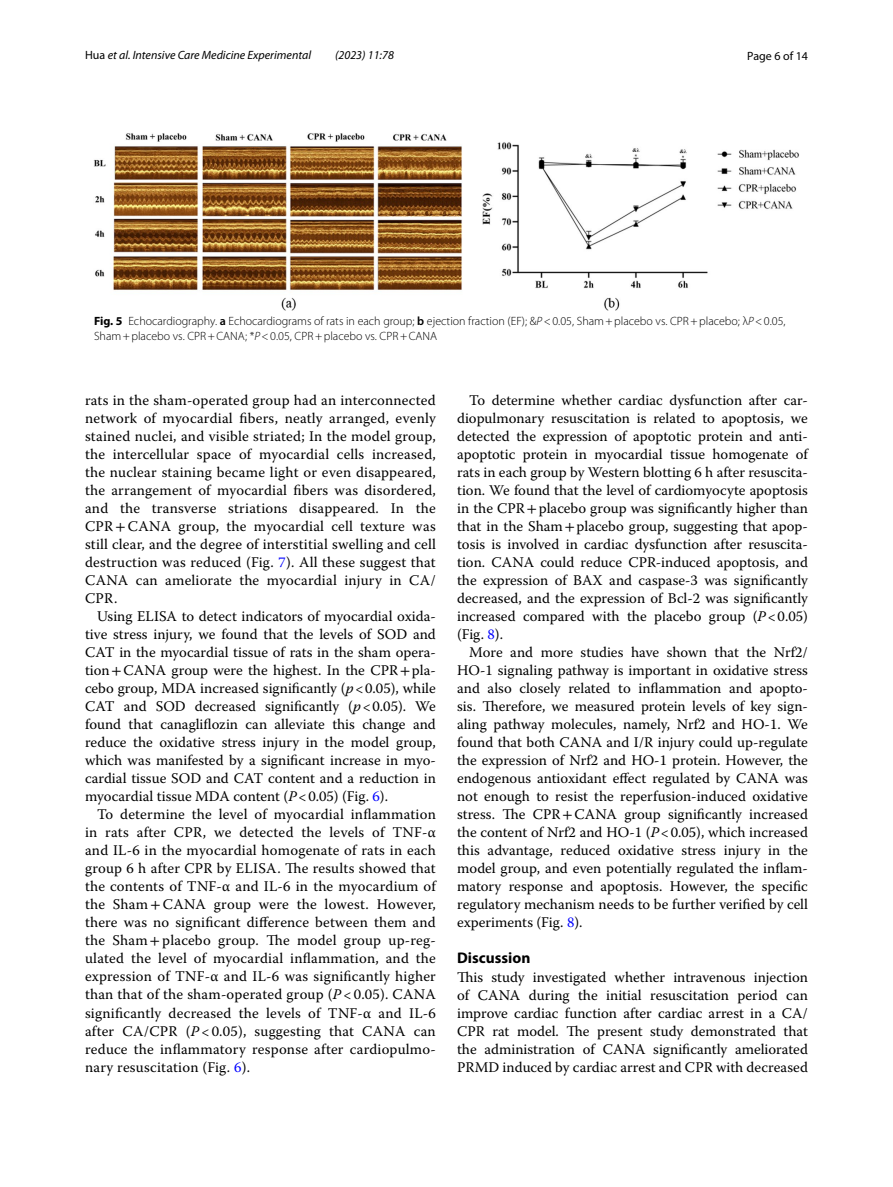
<style>
.page{position:relative;width:893px;height:1187px;background:#fff}
.page>*{position:absolute;margin:0;border:0;box-sizing:border-box;transform-origin:0 0}
.t1{font:700 15.45px "Myriad Pro";color:#000}
.t2{font:14.7px/18px "Warnock Pro";letter-spacing:.005em;color:#000;text-align:justify}
.t3{font:300 12px/15px "Myriad Pro";color:#000}
.t4{font:italic 12px "Myriad Pro";color:#000}
.t5{font:12px "Myriad Pro";color:#000}
.s1{font-style:normal}
.s2{font-weight:700}
.s3{font-weight:600}
.s4{font-style:italic}
.s5{font-family:"STIX"}
.s6{color:#00f}
</style>
<div class="page">
<img style="left:94px;top:133px;width:705px;height:177px">
<p class="t4" style="left:85px;top:48px;width:228px"><span class="s1">Hua</span> et al. Intensive Care Medicine Experimental</p>
<p class="t4" style="left:335px;top:48px;width:60px">(2023) 11:78</p>
<p class="t5" style="left:747px;top:48px;width:62px">Page 6 of 14</p>
<p class="t3" style="left:94px;top:314px;width:693px"><span class="s2">Fig. 5</span> Echocardiography. <span class="s3">a</span> Echocardiograms of rats in each group; <span class="s3">b</span> ejection fraction (EF); &amp;<span class="s4">P</span>&lt;0.05, Sham+placebo vs. CPR+placebo; λ<span class="s4">P</span>&lt;0.05,<br>Sham+placebo vs. CPR+CANA; *<span class="s4">P</span>&lt;0.05, CPR+placebo vs. CPR+CANA</p>
<p class="t2" style="left:85px;top:391px;width:352px">rats in the sham-operated group had an interconnected network of myocardial fibers, neatly arranged, evenly stained nuclei, and visible striated; In the model group, the intercellular space of myocardial cells increased, the nuclear staining became light or even disappeared, the arrangement of myocardial fibers was disordered, and the transverse striations disappeared. In the CPR<span class="s5">+</span>CANA group, the myocardial cell texture was still clear, and the degree of interstitial swelling and cell destruction was reduced (Fig. <span class="s6">7</span>). All these suggest that CANA can ameliorate the myocardial injury in CA/ CPR.</p>
<p class="t2" style="left:85px;top:607px;width:352px;text-indent:12px">Using ELISA to detect indicators of myocardial oxida&shy;tive stress injury, we found that the levels of SOD and CAT in the myocardial tissue of rats in the sham opera&shy;tion<span class="s5">+</span>CANA group were the highest. In the CPR<span class="s5">+</span>pla&shy;cebo group, MDA increased significantly (<span class="s4">p</span>&lt;0.05), while CAT and SOD decreased significantly (<span class="s4">p</span>&lt;0.05). We found that canagliflozin can alleviate this change and reduce the oxidative stress injury in the model group, which was manifested by a significant increase in myo&shy;cardial tissue SOD and CAT content and a reduction in myocardial tissue MDA content (<span class="s4">P</span>&lt;0.05) (Fig. <span class="s6">6</span>).</p>
<p class="t2" style="left:85px;top:805px;width:352px;text-indent:12px">To determine the level of myocardial inflammation in rats after CPR, we detected the levels of TNF-α and IL-6 in the myocardial homogenate of rats in each group 6 h after CPR by ELISA. The results showed that the contents of TNF-α and IL-6 in the myocardium of the Sham <span class="s5">+</span>CANA group were the lowest. However, there was no significant difference between them and the Sham <span class="s5">+</span>placebo group. The model group up-reg&shy;ulated the level of myocardial inflammation, and the expression of TNF-α and IL-6 was significantly higher than that of the sham-operated group (<span class="s4">P</span> &lt; 0.05). CANA significantly decreased the levels of TNF-α and IL-6 after CA/CPR (<span class="s4">P</span> &lt; 0.05), suggesting that CANA can reduce the inflammatory response after cardiopulmo&shy;nary resuscitation (Fig. <span class="s6">6</span>).</p>
<p class="t2" style="left:457px;top:391px;width:352px;text-indent:12px">To determine whether cardiac dysfunction after car&shy;diopulmonary resuscitation is related to apoptosis, we detected the expression of apoptotic protein and anti&shy;apoptotic protein in myocardial tissue homogenate of rats in each group by Western blotting 6 h after resuscita&shy;tion. We found that the level of cardiomyocyte apoptosis in the CPR<span class="s5">+</span>placebo group was significantly higher than that in the Sham<span class="s5">+</span>placebo group, suggesting that apop&shy;tosis is involved in cardiac dysfunction after resuscita&shy;tion. CANA could reduce CPR-induced apoptosis, and the expression of BAX and caspase-3 was significantly decreased, and the expression of Bcl-2 was significantly increased compared with the placebo group (<span class="s4">P</span>&lt;0.05) (Fig. <span class="s6">8</span>).</p>
<p class="t2" style="left:457px;top:643px;width:352px;text-indent:12px">More and more studies have shown that the Nrf2/ HO-1 signaling pathway is important in oxidative stress and also closely related to inflammation and apopto&shy;sis. Therefore, we measured protein levels of key sign&shy;aling pathway molecules, namely, Nrf2 and HO-1. We found that both CANA and I/R injury could up-regulate the expression of Nrf2 and HO-1 protein. However, the endogenous antioxidant effect regulated by CANA was not enough to resist the reperfusion-induced oxidative stress. The CPR<span class="s5">+</span>CANA group significantly increased the content of Nrf2 and HO-1 (<span class="s4">P</span>&lt;0.05), which increased this advantage, reduced oxidative stress injury in the model group, and even potentially regulated the inflam&shy;matory response and apoptosis. However, the specific regulatory mechanism needs to be further verified by cell experiments (Fig. <span class="s6">8</span>).</p>
<p class="t1" style="left:457px;top:948px;width:75px">Discussion</p>
<p class="t2" style="left:457px;top:967px;width:352px">This study investigated whether intravenous injection of CANA during the initial resuscitation period can improve cardiac function after cardiac arrest in a CA/ CPR rat model. The present study demonstrated that the administration of CANA significantly ameliorated PRMD induced by cardiac arrest and CPR with decreased</p>
</div>
